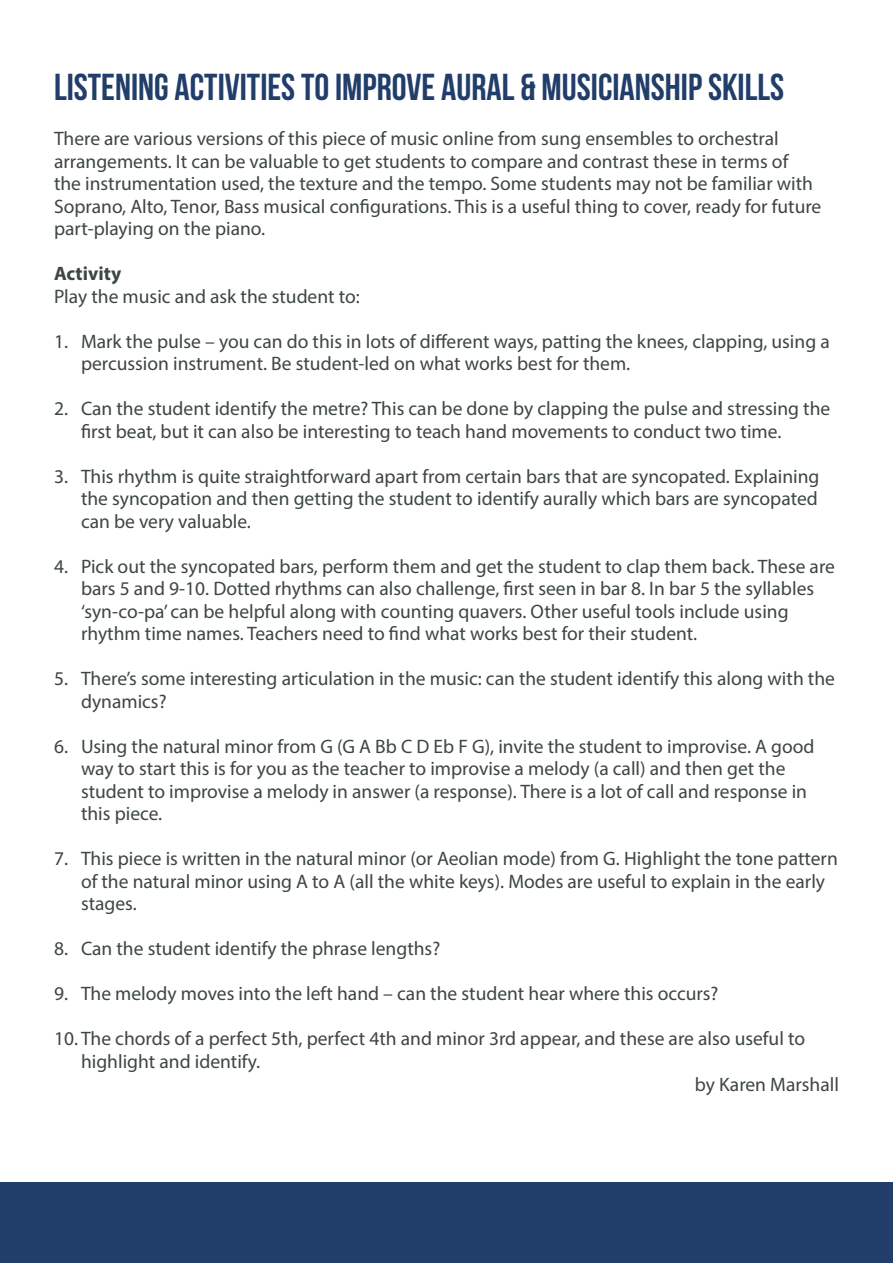
<style>
.page{position:relative;width:893px;height:1263px;background:#fff}
.page>*{position:absolute;margin:0;border:0;box-sizing:border-box;transform-origin:0 0}
.t1{font:37.5px "Bebas Neue";color:#213d69}
.t2{font:19.5px/22.5px "Myriad Pro";color:#3d4545}
.t3{font:700 19.5px "Myriad Pro";color:#3d4545}
</style>
<div class="page">
<div style="left:0;top:1182px;width:893px;height:81px;background:#213d69"></div>
<p class="t1" style="left:54px;top:67px;width:732px">LISTENING ACTIVITIES TO IMPROVE AURAL &amp; MUSICIANSHIP SKILLS</p>
<p class="t2" style="left:54px;top:127px;width:769px">There are various versions of this piece of music online from sung ensembles to orchestral arrangements. It can be valuable to get students to compare and contrast these in terms of<br>the instrumentation used, the texture and the tempo. Some students may not be familiar with Soprano, Alto, Tenor, Bass musical configurations. This is a useful thing to cover, ready for future part-playing on the piano.</p>
<p class="t3" style="left:54px;top:261px;width:69px">Activity</p>
<p class="t2" style="left:54px;top:285px;width:307px">Play the music and ask the student to:</p>
<p class="t2" style="left:81px;top:330px;width:750px;text-indent:-27px">1. Mark the pulse – you can do this in lots of different ways, patting the knees, clapping, using a percussion instrument. Be student-led on what works best for them.</p>
<p class="t2" style="left:81px;top:397px;width:751px;text-indent:-27px">2. Can the student identify the metre? This can be done by clapping the pulse and stressing the first beat, but it can also be interesting to teach hand movements to conduct two time.</p>
<p class="t2" style="left:81px;top:465px;width:740px;text-align:justify;text-indent:-27px">3. This rhythm is quite straightforward apart from certain bars that are syncopated. Explaining the syncopation and then getting the student to identify aurally which bars are syncopated can be very valuable.</p>
<p class="t2" style="left:81px;top:555px;width:755px;text-indent:-27px">4. Pick out the syncopated bars, perform them and get the student to clap them back. These are bars 5 and 9-10. Dotted rhythms can also challenge, first seen in bar 8. In bar 5 the syllables ‘syn-co-pa’ can be helpful along with counting quavers. Other useful tools include using rhythm time names. Teachers need to find what works best for their student.</p>
<p class="t2" style="left:81px;top:667px;width:755px;text-indent:-27px">5. There’s some interesting articulation in the music: can the student identify this along with the dynamics?</p>
<p class="t2" style="left:81px;top:735px;width:735px;text-indent:-27px">6. Using the natural minor from G (G A Bb C D Eb F G), invite the student to improvise. A good way to start this is for you as the teacher to improvise a melody (a call) and then get the student to improvise a melody in answer (a response). There is a lot of call and response in this piece.</p>
<p class="t2" style="left:81px;top:847px;width:758px;text-indent:-27px">7. This piece is written in the natural minor (or Aeolian mode) from G. Highlight the tone pattern of the natural minor using A to A (all the white keys). Modes are useful to explain in the early stages.</p>
<p class="t2" style="left:54px;top:937px;width:388px">8. Can the student identify the phrase lengths?</p>
<p class="t2" style="left:54px;top:982px;width:666px">9. The melody moves into the left hand – can the student hear where this occurs?</p>
<p class="t2" style="left:81px;top:1027px;width:726px;text-indent:-27px">10. The chords of a perfect 5th, perfect 4th and minor 3rd appear, and these are also useful to highlight and identify.</p>
<p class="t2" style="left:695px;top:1073px;width:146px">by Karen Marshall</p>
</div>
